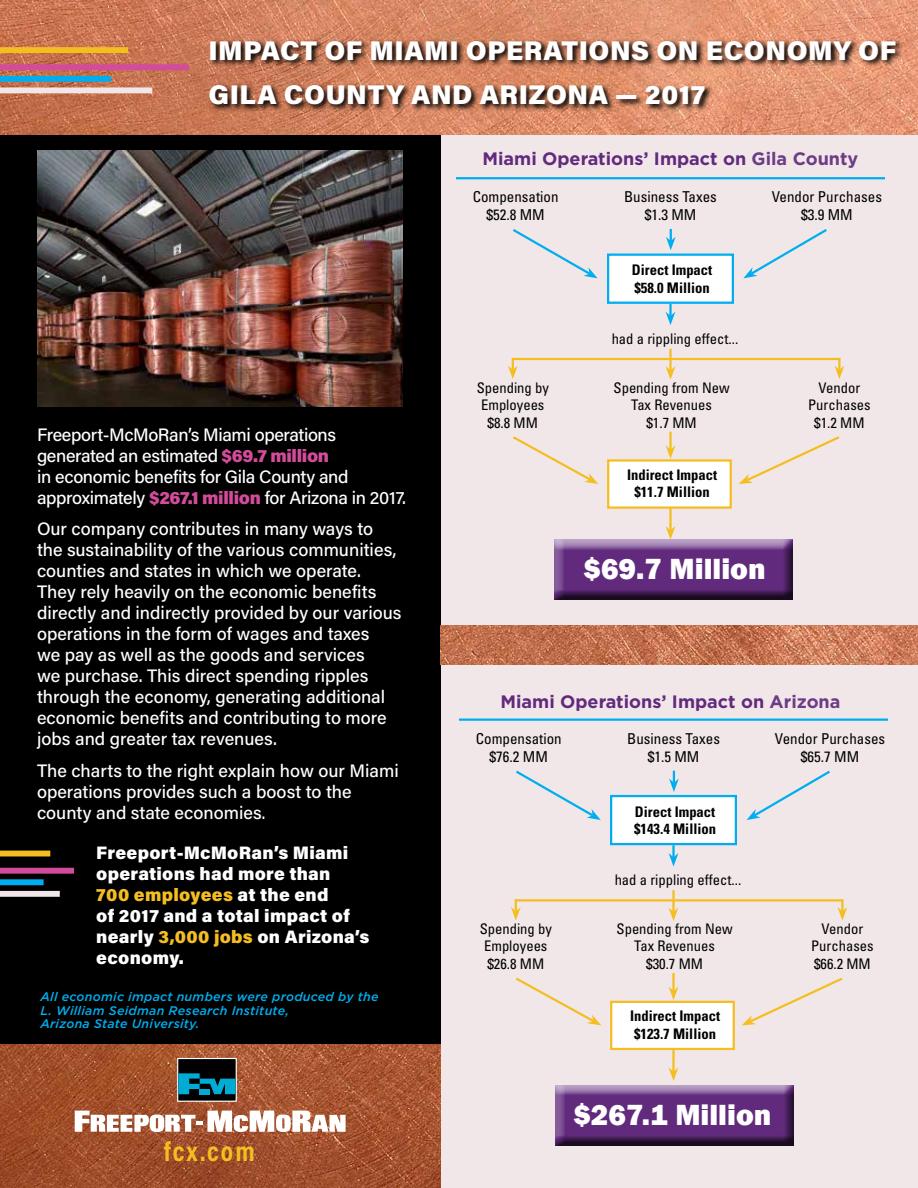
<style>
.page{position:relative;width:918px;height:1188px;background:#fff}
.page>*{position:absolute;margin:0;border:0;box-sizing:border-box;transform-origin:0 0}
.t1{font:800 30px "Franklin Gothic";color:#fff}
.t2{font:700 27.75px "Acumin Pro Cond";letter-spacing:.08em;color:#f4be21}
.t3{font:900 27px/44.2px "Acumin Pro";letter-spacing:.02em;color:#fff}
.t4{font:500 18px/21px "Acumin Pro";color:#fff}
.t5{font:500 18px/21px "Acumin Pro";letter-spacing:-.02em;color:#fff}
.t6{font:900 18px/21px "Acumin Pro";letter-spacing:.015em;color:#fff}
.t7{font:700 18px "Gotham";color:#612a7d}
.t8{font:condensed 15px/18px "Univers LT";color:#000;text-align:center}
.t9{font:condensed 14.55px/17.5px "Univers LT";color:#000;text-align:center}
.t10{font:700 condensed 14.55px/17.5px "Univers LT";color:#000}
.t11{font:italic 500 12.45px/13.8px "Gotham";letter-spacing:.02em;color:#00aeef}
.s1{color:#6c3c85}
.s2{font-weight:900;color:#d34b9b}
.s3{font-size:16.5px}
.s4{color:#f4be21}
</style>
<div class="page">
<div style="left:406px;top:135px;width:512px;height:1053px;background:#f1e7e9"></div>
<img style="left:0;top:1044px;width:440px;height:144px">
<img style="left:0;top:0;width:918px;height:135px">
<div style="left:0;top:135px;width:440px;height:909px;background:#000"></div>
<div style="left:0;top:64px;width:189px;height:6px;background:#d34b9b"></div>
<div style="left:0;top:87px;width:152px;height:6px;background:#f1e7e9"></div>
<div style="left:0;top:76px;width:111px;height:6px;background:#00aeef"></div>
<div style="left:0;top:47px;width:128px;height:6px;background:#f4be21"></div>
<div style="left:0;top:868px;width:74px;height:6px;background:#d34b9b"></div>
<div style="left:0;top:891px;width:60px;height:6px;background:#f1e7e9"></div>
<div style="left:0;top:879px;width:44px;height:6px;background:#00aeef"></div>
<div style="left:0;top:851px;width:50px;height:5px;background:#f4be21"></div>
<svg style="left:208px;top:39px;width:695px;height:73px;background:#a86c51"></svg>
<img style="left:37px;top:150px;width:366px;height:256px">
<svg style="left:75px;top:1111px;width:271px;height:21px"></svg>
<div style="left:178px;top:1059px;width:58px;height:42px;background:#000"></div>
<div style="left:177px;top:1058px;width:60px;height:44px;border:1px solid #fff"></div>
<svg style="left:178px;top:1073px;width:58px;height:21px"></svg>
<img style="left:440px;top:626px;width:478px;height:39px">
<div style="left:610px;top:795px;width:127px;height:50px;background:#fff;border:2px solid #00aeef"></div>
<div style="left:610px;top:1001px;width:125px;height:49px;background:#fff;border:2px solid #f4be21"></div>
<hr style="left:459px;top:719px;width:429px;height:2px;background:#00aeef">
<hr style="left:516px;top:899px;width:326px;height:3px;background:#f4be21">
<svg style="left:669px;top:845px;width:9px;height:22px"></svg>
<svg style="left:511px;top:899px;width:10px;height:22px"></svg>
<svg style="left:669px;top:890px;width:9px;height:31px"></svg>
<svg style="left:516px;top:977px;width:85px;height:48px"></svg>
<svg style="left:742px;top:977px;width:101px;height:48px"></svg>
<hr style="left:672px;top:973px;width:3px;height:18px;background:#f4be21">
<svg style="left:669px;top:987px;width:9px;height:13px"></svg>
<hr style="left:672px;top:1049px;width:3px;height:23px;background:#f4be21">
<svg style="left:669px;top:1068px;width:9px;height:13px"></svg>
<svg style="left:838px;top:899px;width:9px;height:22px"></svg>
<svg style="left:516px;top:770px;width:85px;height:50px"></svg>
<svg style="left:747px;top:770px;width:83px;height:50px"></svg>
<svg style="left:669px;top:771px;width:10px;height:21px"></svg>
<div style="left:552px;top:1085px;width:243px;height:63px;background:#000;opacity:.75"></div>
<div style="left:607px;top:254px;width:127px;height:50px;background:#fff;border:2px solid #00aeef"></div>
<div style="left:607px;top:459px;width:125px;height:50px;background:#fff;border:2px solid #f4be21"></div>
<hr style="left:456px;top:177px;width:429px;height:2px;background:#00aeef">
<hr style="left:513px;top:358px;width:326px;height:2px;background:#f4be21">
<svg style="left:666px;top:304px;width:9px;height:21px"></svg>
<svg style="left:508px;top:358px;width:10px;height:21px"></svg>
<svg style="left:666px;top:349px;width:9px;height:31px"></svg>
<svg style="left:513px;top:436px;width:85px;height:48px"></svg>
<svg style="left:739px;top:436px;width:101px;height:48px"></svg>
<hr style="left:669px;top:432px;width:3px;height:18px;background:#f4be21">
<svg style="left:666px;top:445px;width:9px;height:14px"></svg>
<hr style="left:669px;top:508px;width:3px;height:22px;background:#f4be21">
<svg style="left:666px;top:526px;width:9px;height:13px"></svg>
<svg style="left:835px;top:358px;width:9px;height:21px"></svg>
<svg style="left:513px;top:229px;width:85px;height:49px"></svg>
<svg style="left:743px;top:229px;width:84px;height:49px"></svg>
<svg style="left:666px;top:229px;width:10px;height:21px"></svg>
<div style="left:551px;top:540px;width:243px;height:62px;background:#000;opacity:.75"></div>
<h3 class="t3" style="left:208px;top:27px;width:689px">IMPACT OF MIAMI OPERATIONS ON ECONOMY OF<br>GILA COUNTY AND ARIZONA — 2017</h3>
<p class="t7" style="left:483px;top:147px;width:377px">Miami Operations’ Impact on <span class="s1">Gila County</span></p>
<p class="t5" style="left:37px;top:423px;width:370px">Freeport-McMoRan’s Miami operations generated an estimated <span class="s2">$69.7 million<br></span>in economic benefits for Gila County and approximately <span class="s2">$267.1 million</span> for Arizona in 2017.</p>
<p class="t4" style="left:37px;top:518px;width:366px">Our company contributes in many ways to the sustainability of the various communities, counties and states in which we operate.<br>They rely heavily on the economic benefits directly and indirectly provided by our various operations in the form of wages and taxes<br>we pay as well as the goods and services<br>we purchase. This direct spending ripples through the economy, generating additional economic benefits and contributing to more jobs and greater tax revenues.</p>
<p class="t4" style="left:37px;top:759px;width:363px">The charts to the right explain how our Miami operations provides such a boost to the county and state economies<span class="s3">.</span></p>
<p class="t6" style="left:96px;top:841px;width:275px">Freeport-McMoRan’s Miami operations had more than<br><span class="s4">700 employees</span> at the end<br>of 2017 and a total impact of nearly <span class="s4">3,000 jobs</span> on Arizona’s economy.</p>
<p class="t11" style="left:40px;top:989px;width:340px">All economic impact numbers were produced by the<br>L. William Seidman Research Institute,<br>Arizona State University.</p>
<h2 class="t2" style="left:164px;top:1133px;width:93px">fcx.com</h2>
<p class="t8" style="left:473px;top:187px;width:87px">Compensation $52.8 MM</p>
<p class="t8" style="left:624px;top:187px;width:94px">Business Taxes $1.3 MM</p>
<p class="t10" style="left:632px;top:261px;width:82px">Direct Impact $58.0 Million</p>
<p class="t9" style="left:477px;top:378px;width:74px">Spending by<br>Employees $8.8 MM</p>
<p class="t9" style="left:612px;top:330px;width:128px">had a rippling effect...</p>
<p class="t9" style="left:614px;top:378px;width:118px">Spending from New<br>Tax Revenues<br>$1.7 MM</p>
<p class="t10" style="left:627px;top:466px;width:92px;text-align:center">Indirect Impact $11.7 Million</p>
<p class="t8" style="left:772px;top:187px;width:112px">Vendor Purchases $3.9 MM</p>
<p class="t9" style="left:808px;top:378px;width:64px">Vendor<br>Purchases $1.2 MM</p>
<h1 class="t1" style="left:583px;top:550px;width:184px">$69.7 Million</h1>
<p class="t7" style="left:501px;top:690px;width:341px">Miami Operations’ Impact on <span class="s1">Arizona</span></p>
<p class="t8" style="left:476px;top:729px;width:87px">Compensation $76.2 MM</p>
<p class="t8" style="left:627px;top:729px;width:94px">Business Taxes $1.5 MM</p>
<p class="t10" style="left:634px;top:803px;width:83px">Direct Impact $143.4 Million</p>
<p class="t9" style="left:480px;top:920px;width:74px">Spending by<br>Employees $26.8 MM</p>
<p class="t9" style="left:615px;top:871px;width:128px">had a rippling effect...</p>
<p class="t9" style="left:617px;top:920px;width:118px">Spending from New<br>Tax Revenues<br>$30.7 MM</p>
<p class="t10" style="left:630px;top:1007px;width:92px">Indirect Impact $123.7 Million</p>
<p class="t8" style="left:775px;top:729px;width:112px">Vendor Purchases $65.7 MM</p>
<p class="t9" style="left:811px;top:920px;width:64px">Vendor<br>Purchases $66.2 MM</p>
<h1 class="t1" style="left:573px;top:1095px;width:200px">$267.1 Million</h1>
</div>
